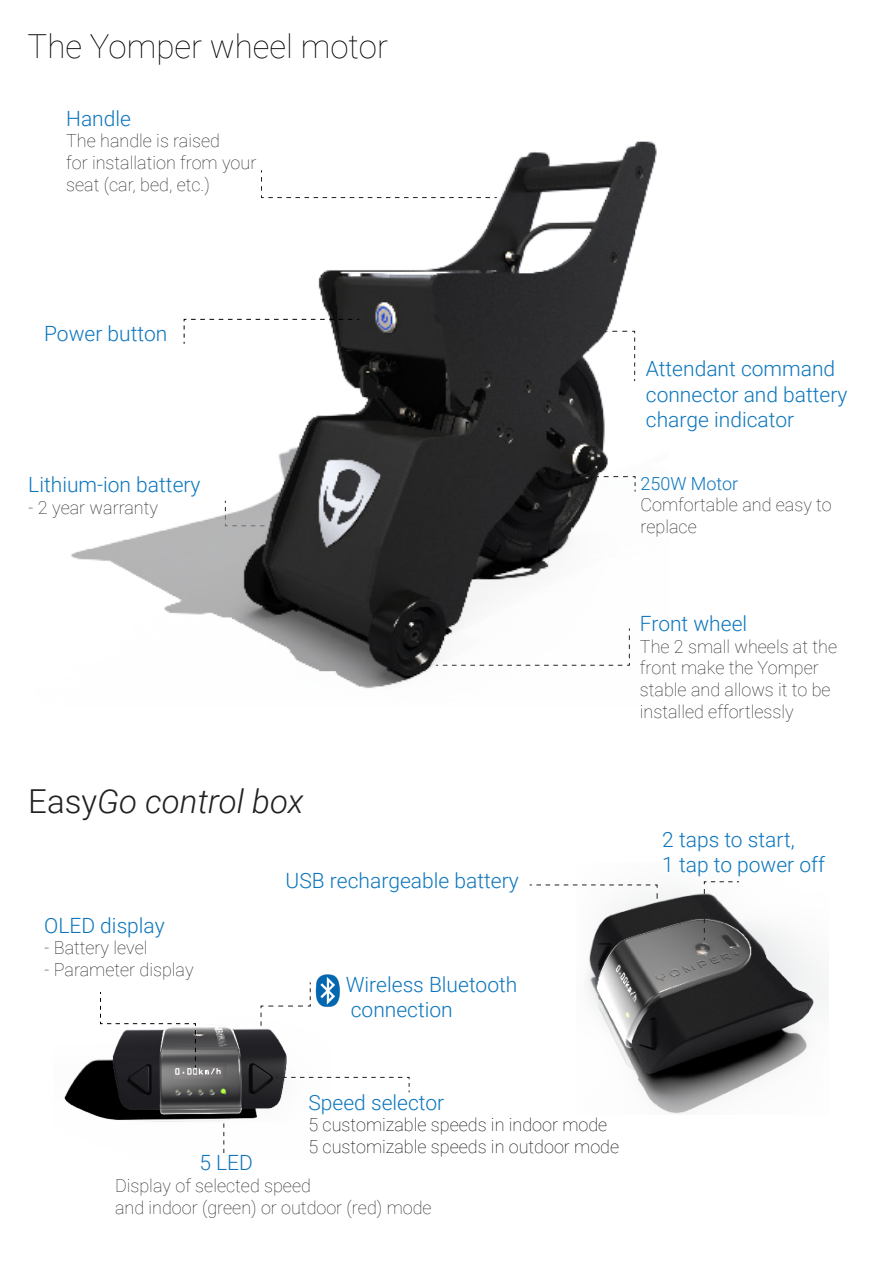
<style>
.page{position:relative;width:893px;height:1263px;background:#fff}
.page>*{position:absolute;margin:0;border:0;box-sizing:border-box;transform-origin:0 0}
.Accroche{font:100 33px "Roboto";color:#000001}
.Accroche-2{font:italic 300 33px "Roboto";color:#231f20}
.Titre_point_essentie{font:300 21px/25.2px "Roboto";color:#0c76bd}
.Texte_point_essentie{font:300 21px "Roboto";color:#0c76bd}
.Texte_point_essentie-2{font:300 21px "Roboto";color:#1074bc}
.Texte_point_essentie-3{font:100 18px/21.6px "Roboto";color:#231f20}
.Titre_point_essentie-2{font:100 18px "Roboto";color:#000001}
.s1{font-weight:300;color:#0c76bd}
.s2{font-style:normal}
</style>
<div class="page">
<img style="left:71px;top:141px;width:586px;height:548px">
<svg style="left:183px;top:319px;width:177px;height:25px"></svg>
<svg style="left:586px;top:476px;width:50px;height:16px"></svg>
<img style="left:587px;top:881px;width:239px;height:233px">
<img style="left:315px;top:974px;width:25px;height:32px">
<svg style="left:529px;top:884px;width:129px;height:24px"></svg>
<svg style="left:704px;top:881px;width:36px;height:60px"></svg>
<svg style="left:309px;top:982px;width:2px;height:19px"></svg>
<img style="left:64px;top:1003px;width:268px;height:150px">
<svg style="left:100px;top:991px;width:96px;height:77px"></svg>
<svg style="left:275px;top:1076px;width:135px;height:17px"></svg>
<svg style="left:223px;top:1123px;width:1px;height:30px"></svg>
<p class="Accroche" style="left:28px;top:23px;width:362px">The Yomper wheel motor</p>
<p class="Texte_point_essentie" style="left:66px;top:104px;width:66px">Handle</p>
<p class="Texte_point_essentie-3" style="left:66px;top:130px;width:155px">The handle is raised</p>
<p class="Texte_point_essentie-3" style="left:66px;top:151px;width:192px">for installation from your</p>
<p class="Texte_point_essentie-3" style="left:66px;top:173px;width:145px">seat (car, bed, etc.)</p>
<p class="Titre_point_essentie" style="left:44px;top:320px;width:125px">Power button</p>
<p class="Texte_point_essentie" style="left:28px;top:470px;width:174px">Lithium-ion battery</p>
<p class="Texte_point_essentie-3" style="left:28px;top:496px;width:131px">- 2 year warranty</p>
<p class="Titre_point_essentie" style="left:646px;top:356px;width:191px">Attendant command</p>
<p class="Titre_point_essentie" style="left:646px;top:381px;width:203px">connector and battery charge indicator</p>
<p class="Texte_point_essentie-3" style="left:640px;top:472px;width:193px"><span class="s1">250W Motor<br></span>Comfortable and easy to replace</p>
<p class="Accroche-2" style="left:28px;top:779px;width:277px"><span class="s2">Easy</span>Go control box</p>
<p class="Texte_point_essentie" style="left:44px;top:910px;width:122px">OLED display</p>
<p class="Texte_point_essentie-3" style="left:44px;top:936px;width:105px">- Battery level</p>
<p class="Texte_point_essentie-3" style="left:44px;top:958px;width:151px">- Parameter display</p>
<p class="Titre_point_essentie" style="left:286px;top:867px;width:235px">USB rechargeable battery</p>
<p class="Titre_point_essentie" style="left:346px;top:971px;width:173px">Wireless Bluetooth connection</p>
<p class="Texte_point_essentie" style="left:640px;top:609px;width:109px">Front wheel</p>
<p class="Texte_point_essentie-3" style="left:640px;top:635px;width:199px">The 2 small wheels at the front make the Yomper stable and allows it to be installed effortlessly</p>
<p class="Titre_point_essentie" style="left:662px;top:826px;width:134px">2 taps to start,</p>
<p class="Titre_point_essentie" style="left:662px;top:851px;width:164px">1 tap to power off</p>
<p class="Titre_point_essentie" style="left:308px;top:1089px;width:137px">Speed selector</p>
<p class="Titre_point_essentie-2" style="left:308px;top:1112px;width:300px">5 customizable speeds in indoor mode</p>
<p class="Titre_point_essentie-2" style="left:308px;top:1134px;width:312px">5 customizable speeds in outdoor mode</p>
<p class="Texte_point_essentie-2" style="left:199px;top:1148px;width:55px">5 LED</p>
<p class="Texte_point_essentie-3" style="left:115px;top:1174px;width:318px">Display of selected speed<br>and indoor (green) or outdoor (red) mode</p>
</div>
